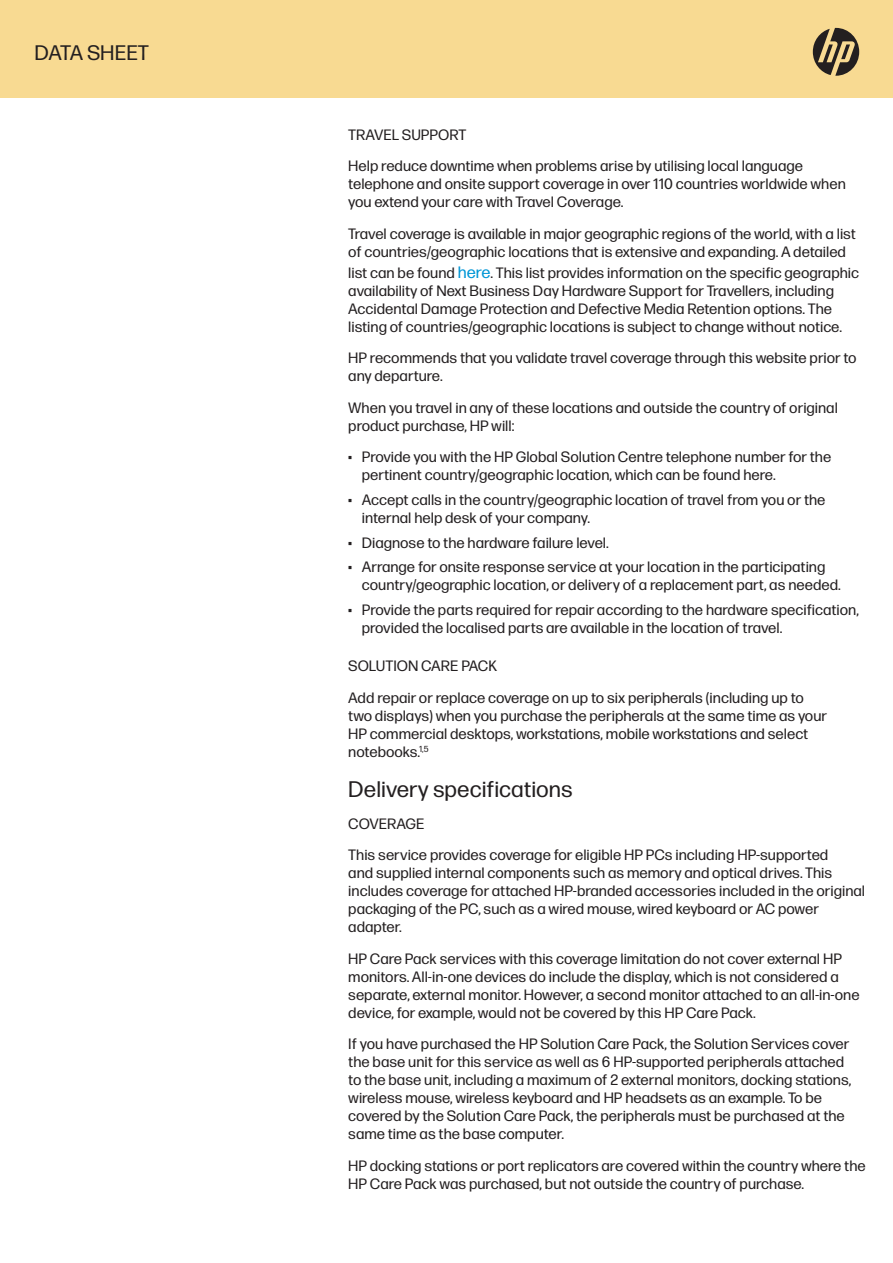
<style>
.page{position:relative;width:893px;height:1263px;background:#fff}
.page>*{position:absolute;margin:0;border:0;box-sizing:border-box;transform-origin:0 0}
.t1{font:22.5px "Forma DJR Micro";color:#231f20}
.t2{font:21px "Forma DJR Micro";color:#231f20}
.t3{font:15px/18px "Forma DJR Micro";color:#231f20}
.s1{font-size:16.5px;color:#0096d6}
</style>
<div class="page">
<div style="left:0;top:0;width:893px;height:98px;background:#f8da92"></div>
<svg style="left:813px;top:28px;width:46px;height:48px"></svg>
<h2 class="t2" style="left:35px;top:38px;width:116px">DATA SHEET</h2>
<p class="t3" style="left:348px;top:118px;width:456px;line-height:31.5px">TRAVEL SUPPORT<br>Help reduce downtime when problems arise by utilising local language</p>
<p class="t3" style="left:348px;top:174px;width:499px">telephone and onsite support coverage in over 110 countries worldwide when you extend your care with Travel Coverage.</p>
<p class="t3" style="left:348px;top:223px;width:509px">Travel coverage is available in major geographic regions of the world, with a list of countries/geographic locations that is extensive and expanding. A detailed</p>
<p class="t3" style="left:348px;top:262px;width:512px">list can be found <span class="s1">here</span>. This list provides information on the specific geographic availability of Next Business Day Hardware Support for Travellers, including Accidental Damage Protection and Defective Media Retention options. The listing of countries/geographic locations is subject to change without notice.</p>
<p class="t3" style="left:348px;top:348px;width:510px">HP recommends that you validate travel coverage through this website prior to any departure.</p>
<p class="t3" style="left:348px;top:397px;width:491px">When you travel in any of these locations and outside the country of original product purchase, HP will:</p>
<p class="t3" style="left:362px;top:447px;width:471px;text-indent:-13px">• Provide you with the HP Global Solution Centre telephone number for the pertinent country/geographic location, which can be found here.</p>
<p class="t3" style="left:362px;top:490px;width:465px;text-indent:-13px">• Accept calls in the country/geographic location of travel from you or the internal help desk of your company.</p>
<p class="t3" style="left:348px;top:532px;width:262px">• Diagnose to the hardware failure level.</p>
<p class="t3" style="left:362px;top:557px;width:481px;text-indent:-13px">• Arrange for onsite response service at your location in the participating country/geographic location, or delivery of a replacement part, as needed.</p>
<p class="t3" style="left:362px;top:600px;width:499px;text-indent:-13px">• Provide the parts required for repair according to the hardware specification, provided the localised parts are available in the location of travel.</p>
<p class="t3" style="left:348px;top:649px;width:457px;line-height:31.5px">SOLUTION CARE PACK<br>Add repair or replace coverage on up to six peripherals (including up to</p>
<p class="t3" style="left:348px;top:706px;width:480px">two displays) when you purchase the peripherals at the same time as your<br>HP commercial desktops, workstations, mobile workstations and select notebooks.<sup>1,5</sup></p>
<h1 class="t1" style="left:348px;top:773px;width:226px">Delivery specifications</h1>
<p class="t3" style="left:348px;top:807px;width:482px;line-height:31.5px">COVERAGE<br>This service provides coverage for eligible HP PCs including HP-supported</p>
<p class="t3" style="left:348px;top:863px;width:518px">and supplied internal components such as memory and optical drives. This includes coverage for attached HP-branded accessories included in the original packaging of the PC, such as a wired mouse, wired keyboard or AC power adapter.</p>
<p class="t3" style="left:348px;top:949px;width:513px">HP Care Pack services with this coverage limitation do not cover external HP monitors. All-in-one devices do include the display, which is not considered a separate, external monitor. However, a second monitor attached to an all-in-one device, for example, would not be covered by this HP Care Pack.</p>
<p class="t3" style="left:348px;top:1034px;width:504px">If you have purchased the HP Solution Care Pack, the Solution Services cover the base unit for this service as well as 6 HP-supported peripherals attached to the base unit, including a maximum of 2 external monitors, docking stations, wireless mouse, wireless keyboard and HP headsets as an example. To be covered by the Solution Care Pack, the peripherals must be purchased at the same time as the base computer.</p>
<p class="t3" style="left:348px;top:1156px;width:519px">HP docking stations or port replicators are covered within the country where the<br>HP Care Pack was purchased, but not outside the country of purchase.</p>
</div>
